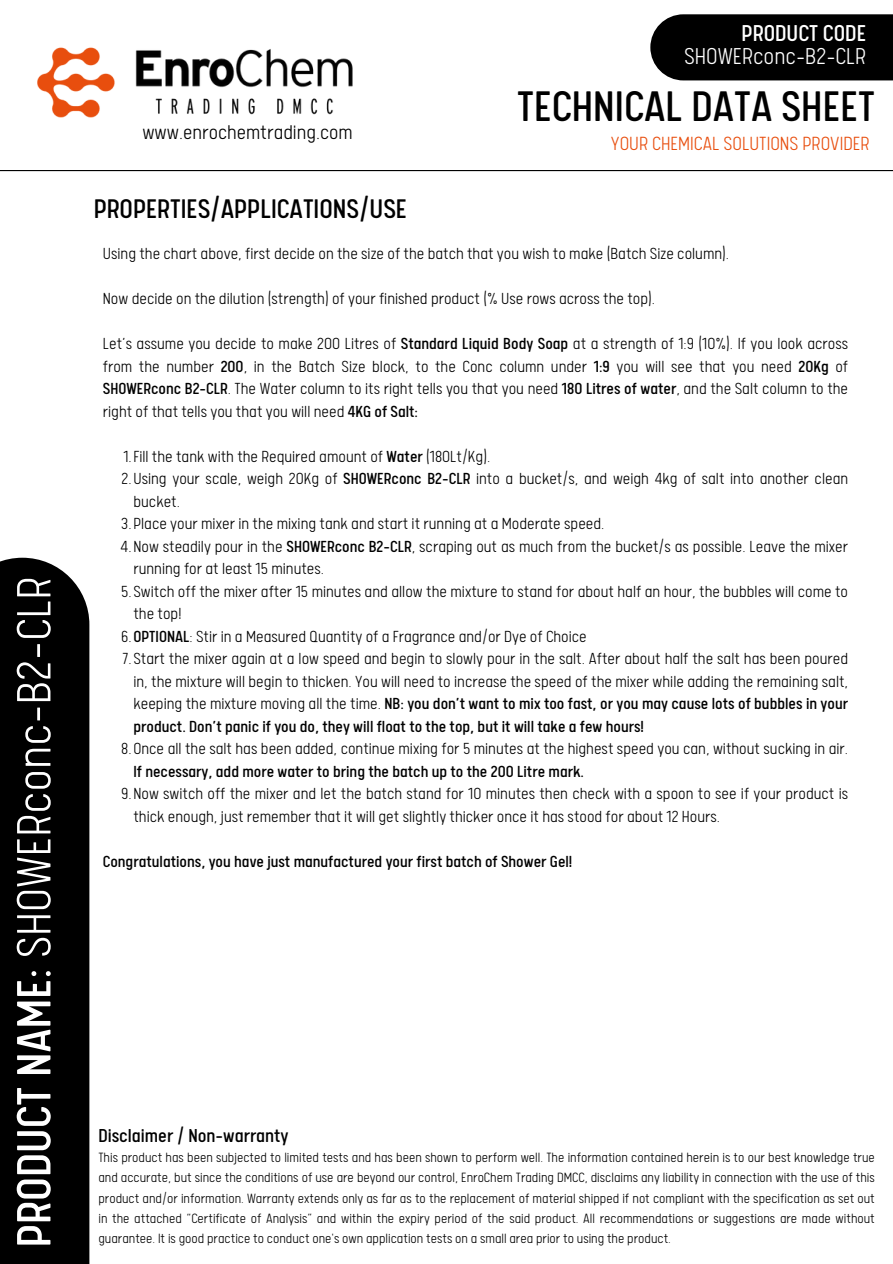
<style>
.page{position:relative;width:893px;height:1264px;background:#fff}
.page>*{position:absolute;margin:0;border:0;box-sizing:border-box;transform-origin:0 0}
.t1{font:300 54px "Calps";color:#fff}
.t2{font:48px "Calps";color:#000}
.t3{font:30.3px "Calps";color:#000}
.t4{font:300 25.8px/23.7px "Calps";color:#fff;text-align:right}
.t5{font:300 22.35px "Calps";color:#000}
.t6{font:300 21.45px "Calps";color:#e84e0e}
.t7{font:21px "Calps";color:#000}
.t8{font:300 18px/22.5px "Calps";color:#000}
.t9{font:18px "Calps";color:#000}
.t10{font:300 15px/20.2px "Calps";color:#000;text-align:justify}
.s1{font-weight:400}
</style>
<div class="page">
<hr style="left:0;top:170px;width:892px;height:1px;background:#000">
<div style="left:650px;top:14px;width:242px;height:66px;background:#000"></div>
<img style="left:37px;top:47px;width:78px;height:71px">
<img style="left:135px;top:49px;width:217px;height:66px">
<div style="left:0;top:557px;width:89px;height:706px;background:#000"></div>
<p class="t1" style="left:11px;top:1247px;width:672px;rotate:-90deg"><span class="s1">PRODUCT NAME:</span> SHOWERconc-B2-CLR</p>
<h6 class="t4" style="left:684px;top:25px;width:183px"><span class="s1">PRODUCT CODE<br></span>SHOWERconc-B2-CLR</h6>
<h3 class="t5" style="left:142px;top:123px;width:212px">www.enrochemtrading.com</h3>
<p class="t3" style="left:94px;top:196px;width:315px">PROPERTIES/APPLICATIONS/USE</p>
<h4 class="t2" style="left:517px;top:87px;width:359px">TECHNICAL DATA SHEET</h4>
<h6 class="t6" style="left:611px;top:134px;width:260px">YOUR CHEMICAL SOLUTIONS PROVIDER</h6>
<h1 class="t8" style="left:103px;top:245px;width:627px">Using the chart above, first decide on the size of the batch that you wish to make (Batch Size column).</h1>
<p class="t8" style="left:103px;top:290px;width:553px">Now decide on the dilution (strength) of your finished product (% Use rows across the top).</p>
<p class="t8" style="left:103px;top:335px;width:746px;text-align:justify">Let’s assume you decide to make 200 Litres of <span class="s1">Standard Liquid Body Soap</span> at a strength of 1:9 (10%). If you look across from the number <span class="s1">200</span>, in the Batch Size block, to the Conc column under <span class="s1">1:9</span> you will see that you need <span class="s1">20Kg</span> of <span class="s1">SHOWERconc B2-CLR</span>. The Water column to its right tells you that you need <span class="s1">180 Litres of water</span>, and the Salt column to the right of that tells you that you will need <span class="s1">4KG of Salt:</span></p>
<p class="t8" style="left:123px;top:447px;width:368px">1.Fill the tank with the Required amount of <span class="s1">Water</span> (180Lt/Kg).</p>
<p class="t8" style="left:133px;top:470px;width:716px;text-indent:-12px">2.Using your scale, weigh 20Kg of <span class="s1">SHOWERconc B2-CLR</span> into a bucket/s, and weigh 4kg of salt into another clean bucket.</p>
<p class="t8" style="left:121px;top:515px;width:484px">3.Place your mixer in the mixing tank and start it running at a Moderate speed.</p>
<p class="t8" style="left:133px;top:537px;width:716px;text-indent:-13px">4.Now steadily pour in the <span class="s1">SHOWERconc B2-CLR</span>, scraping out as much from the bucket/s as possible. Leave the mixer running for at least 15 minutes.</p>
<p class="t8" style="left:133px;top:582px;width:716px;text-indent:-12px">5.Switch off the mixer after 15 minutes and allow the mixture to stand for about half an hour, the bubbles will come to the top!</p>
<p class="t8" style="left:121px;top:627px;width:467px">6.<span class="s1">OPTIONAL</span>: Stir in a Measured Quantity of a Fragrance and/or Dye of Choice</p>
<p class="t8" style="left:133px;top:650px;width:716px;text-align:justify;text-indent:-11px">7.Start the mixer again at a low speed and begin to slowly pour in the salt. After about half the salt has been poured in, the mixture will begin to thicken. You will need to increase the speed of the mixer while adding the remaining salt, keeping the mixture moving all the time. <span class="s1">NB: you don’t want to mix too fast, or you may cause lots of bubbles in your product. Don’t panic if you do, they will float to the top, but it will take a few hours!</span></p>
<p class="t8" style="left:133px;top:740px;width:716px;text-indent:-12px">8.Once all the salt has been added, continue mixing for 5 minutes at the highest speed you can, without sucking in air.<br><span class="s1">If necessary, add more water to bring the batch up to the 200 Litre mark.</span></p>
<p class="t8" style="left:133px;top:785px;width:716px;text-indent:-12px">9.Now switch off the mixer and let the batch stand for 10 minutes then check with a spoon to see if your product is thick enough, just remember that it will get slightly thicker once it has stood for about 12 Hours.</p>
<p class="t9" style="left:103px;top:854px;width:471px">Congratulations, you have just manufactured your first batch of Shower Gel!</p>
<p class="t7" style="left:98px;top:1126px;width:192px">Disclaimer / Non-warranty</p>
<p class="t10" style="left:98px;top:1149px;width:778px">This product has been subjected to limited tests and has been shown to perform well. The information contained herein is to our best knowledge true and accurate, but since the conditions of use are beyond our control, EnroChem Trading DMCC, disclaims any liability in connection with the use of this product and/or information. Warranty extends only as far as to the replacement of material shipped if not compliant with the specification as set out in the attached “Certificate of Analysis” and within the expiry period of the said product. All recommendations or suggestions are made without guarantee. It is good practice to conduct one's own application tests on a small area prior to using the product.</p>
</div>
